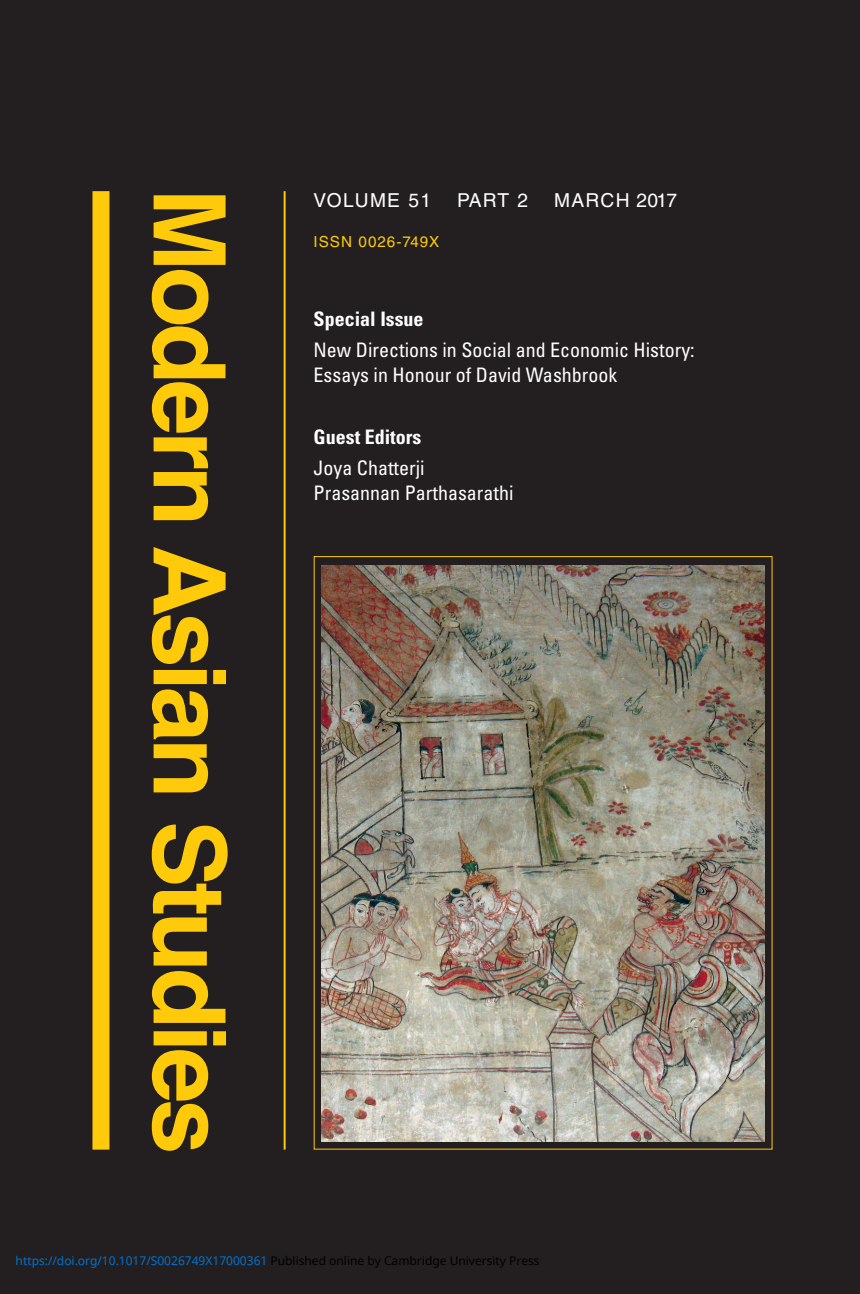
<style>
.page{position:relative;width:860px;height:1294px;background:#231f20}
.page>*{position:absolute;margin:0;border:0;box-sizing:border-box;transform-origin:0 0}
.t1{font:700 100px "Helvetica";letter-spacing:-.045em;color:#feca0a}
.t2{font:condensed 20px/25px "Univers";color:#fff}
.t3{font:700 condensed 20px "Univers";color:#fff}
.t4{font:19.2px "Helvetica LT Std";letter-spacing:.065em;color:#fff}
.t5{font:15.2px "Helvetica LT Std";letter-spacing:.065em;color:#feca0a}
.t6{font:12px "Noto Sans";color:#0172cf}
.s1{color:#000}
</style>
<div class="page">
<div style="left:92px;top:191px;width:17px;height:959px;background:#feca0a"></div>
<hr style="left:284px;top:191px;width:2px;height:959px;background:#feca0a">
<img style="left:322px;top:566px;width:442px;height:576px">
<h1 class="t1" style="left:231px;top:188px;width:968px;rotate:90deg">Modern Asian Studies</h1>
<p class="t4" style="left:313px;top:193px;width:119px">VOLUME 51</p>
<p class="t4" style="left:457px;top:193px;width:73px">PART 2</p>
<p class="t4" style="left:554px;top:193px;width:124px">MARCH 2017</p>
<p class="t5" style="left:313px;top:236px;width:127px">ISSN 0026-749X</p>
<p class="t3" style="left:314px;top:312px;width:111px">Special Issue</p>
<p class="t2" style="left:314px;top:339px;width:383px">New Directions in Social and Economic History:<br>Essays in Honour of David Washbrook</p>
<p class="t3" style="left:314px;top:430px;width:109px">Guest Editors</p>
<p class="t2" style="left:314px;top:457px;width:201px">Joya Chatterji<br>Prasannan Parthasarathi</p>
<p class="t6" style="left:16px;top:1253px;width:526px">https://doi.org/10.1017/S0026749X17000361 <span class="s1">Published online by Cambridge University Press</span></p>
</div>
